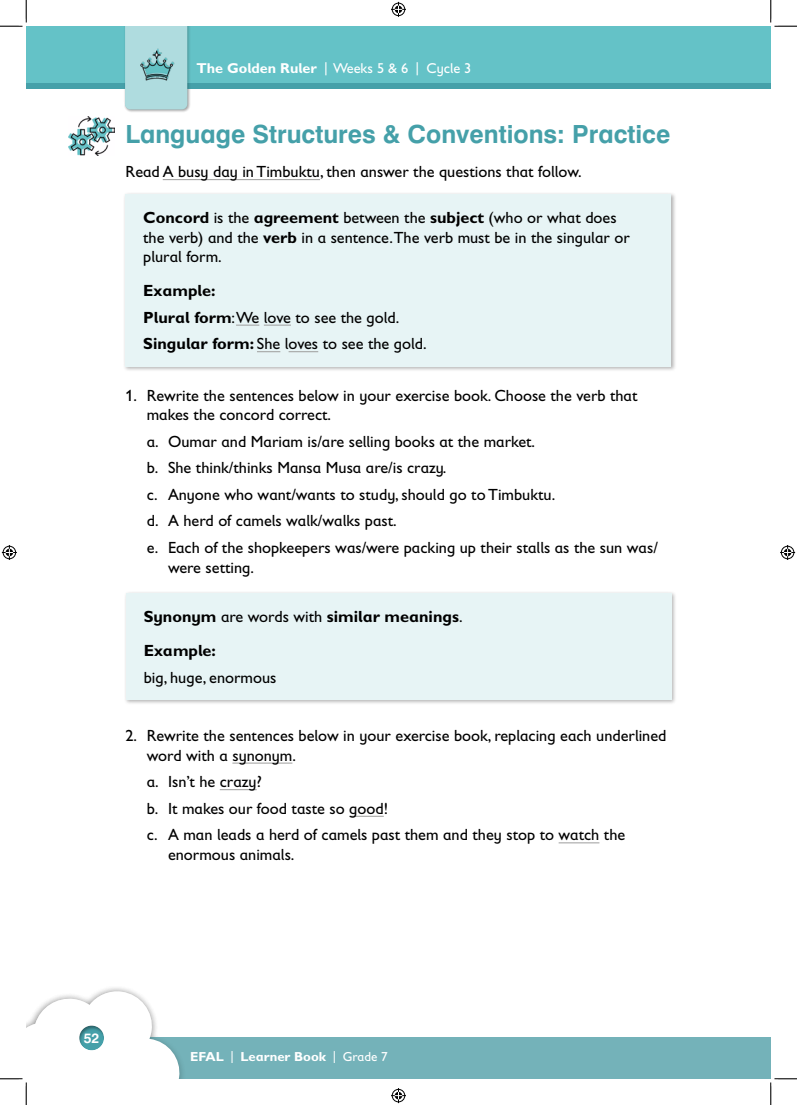
<style>
.page{position:relative;width:797px;height:1105px;background:#fff}
.page>*{position:absolute;margin:0;border:0;box-sizing:border-box;transform-origin:0 0}
.t1{font:25px "Spot Swiss 721 Bold AA";color:#45a0a9}
.t2{font:16.25px/26.6px "Gill Sans Infant Std";color:#000}
.t3{font:700 16.25px/33.6px "Gill Sans Infant Std";color:#000}
.t4{font:14.38px "Gill Sans Infant Std";color:#fff}
.t5{font:13.75px "Spot Swiss 721 Bold AA";color:#fff}
.t6{font:700 13.12px "Gill Sans Infant Std";color:#fff}
.s1{font-weight:700}
.s2{font-weight:400}
</style>
<div class="page">
<div style="left:26px;top:1036px;width:744px;height:43px;background:#74b2b9"></div>
<div style="left:26px;top:985px;width:160px;height:94px;background:#000;opacity:.3"></div>
<div style="left:26px;top:48px;width:744px;height:41px;background:#45a0a9"></div>
<div style="left:26px;top:26px;width:744px;height:57px;background:#64c2c7"></div>
<div style="left:124px;top:26px;width:67px;height:87px;background:#000;opacity:.2"></div>
<svg style="left:125px;top:26px;width:62px;height:83px"></svg>
<hr style="left:163px;top:179px;width:157px;height:1px;background:#9d9d9c">
<hr style="left:232px;top:763px;width:60px;height:1px;background:#9d9d9c">
<hr style="left:220px;top:789px;width:37px;height:1px;background:#9d9d9c">
<hr style="left:349px;top:816px;width:35px;height:1px;background:#9d9d9c">
<hr style="left:558px;top:842px;width:41px;height:1px;background:#9d9d9c">
<div style="left:123px;top:192px;width:553px;height:180px;background:#000;opacity:.3"></div>
<div style="left:125px;top:195px;width:546px;height:172px;background:#e7f4f5"></div>
<svg style="left:236px;top:325px;width:55px;height:1px"></svg>
<svg style="left:257px;top:351px;width:23px;height:1px"></svg>
<hr style="left:288px;top:351px;width:30px;height:1px;background:#9d9d9c">
<div style="left:123px;top:591px;width:554px;height:114px;background:#000;opacity:.3"></div>
<div style="left:126px;top:593px;width:546px;height:107px;background:#e7f4f5"></div>
<img style="left:68px;top:117px;width:47px;height:38px">
<svg style="left:0;top:0;width:27px;height:27px"></svg>
<svg style="left:0;top:990px;width:182px;height:115px"></svg>
<svg style="left:770px;top:0;width:27px;height:27px"></svg>
<svg style="left:770px;top:1078px;width:27px;height:27px"></svg>
<svg style="left:391px;top:2px;width:15px;height:15px"></svg>
<svg style="left:391px;top:1088px;width:15px;height:15px"></svg>
<svg style="left:2px;top:545px;width:15px;height:15px"></svg>
<svg style="left:780px;top:545px;width:15px;height:15px"></svg>
<p class="t4" style="left:197px;top:60px;width:276px"><span class="s1">The Golden Ruler</span> | Weeks 5 &amp; 6 | Cycle 3</p>
<h1 class="t1" style="left:125px;top:119px;width:546px">Language Structures &amp; Conventions: Practice</h1>
<p class="t2" style="left:125px;top:158px;width:457px">Read A busy day in Timbuktu, then answer the questions that follow.</p>
<p class="t2" style="left:143px;top:208px;width:488px;line-height:19.5px"><span class="s1">Concord</span> is the <span class="s1">agreement</span> between the <span class="s1">subject</span> (who or what does the verb) and the <span class="s1">verb</span> in a sentence.The verb must be in the singular or plural form.</p>
<p class="t2" style="left:143px;top:277px;width:285px"><span class="s1">Example:<br>Plural form</span>:We love to see the gold.<br><span class="s1">Singular form:</span> She loves to see the gold.</p>
<p class="t2" style="left:147px;top:385px;width:492px;line-height:19.5px;text-indent:-21px">1. Rewrite the sentences below in your exercise book. Choose the verb that makes the concord correct.</p>
<p class="t2" style="left:147px;top:428px;width:512px">a. Oumar and Mariam is/are selling books at the market.<br>b. She think/thinks Mansa Musa are/is crazy.<br>c. Anyone who want/wants to study, should go to Timbuktu.<br>d. A herd of camels walk/walks past.<br>e. Each of the shopkeepers was/were packing up their stalls as the sun was/</p>
<p class="t2" style="left:168px;top:554px;width:87px">were setting.</p>
<p class="t3" style="left:144px;top:600px;width:320px">Synonym <span class="s2">are words with</span> similar meanings<span class="s2">.<br></span>Example:</p>
<p class="t2" style="left:144px;top:664px;width:134px">big, huge, enormous</p>
<p class="t2" style="left:147px;top:726px;width:521px;line-height:19.5px;text-indent:-21px">2. Rewrite the sentences below in your exercise book, replacing each underlined word with a synonym.</p>
<p class="t2" style="left:147px;top:768px;width:480px">a. Isn’t he crazy?<br>b. It makes our food taste so good!<br>c. A man leads a herd of camels past them and they stop to watch the</p>
<p class="t2" style="left:168px;top:841px;width:128px">enormous animals.</p>
<p class="t5" style="left:84px;top:1030px;width:17px">52</p>
<p class="t6" style="left:190px;top:1048px;width:199px">EFAL <span class="s2">|</span> Learner Book <span class="s2">| Grade 7</span></p>
</div>
